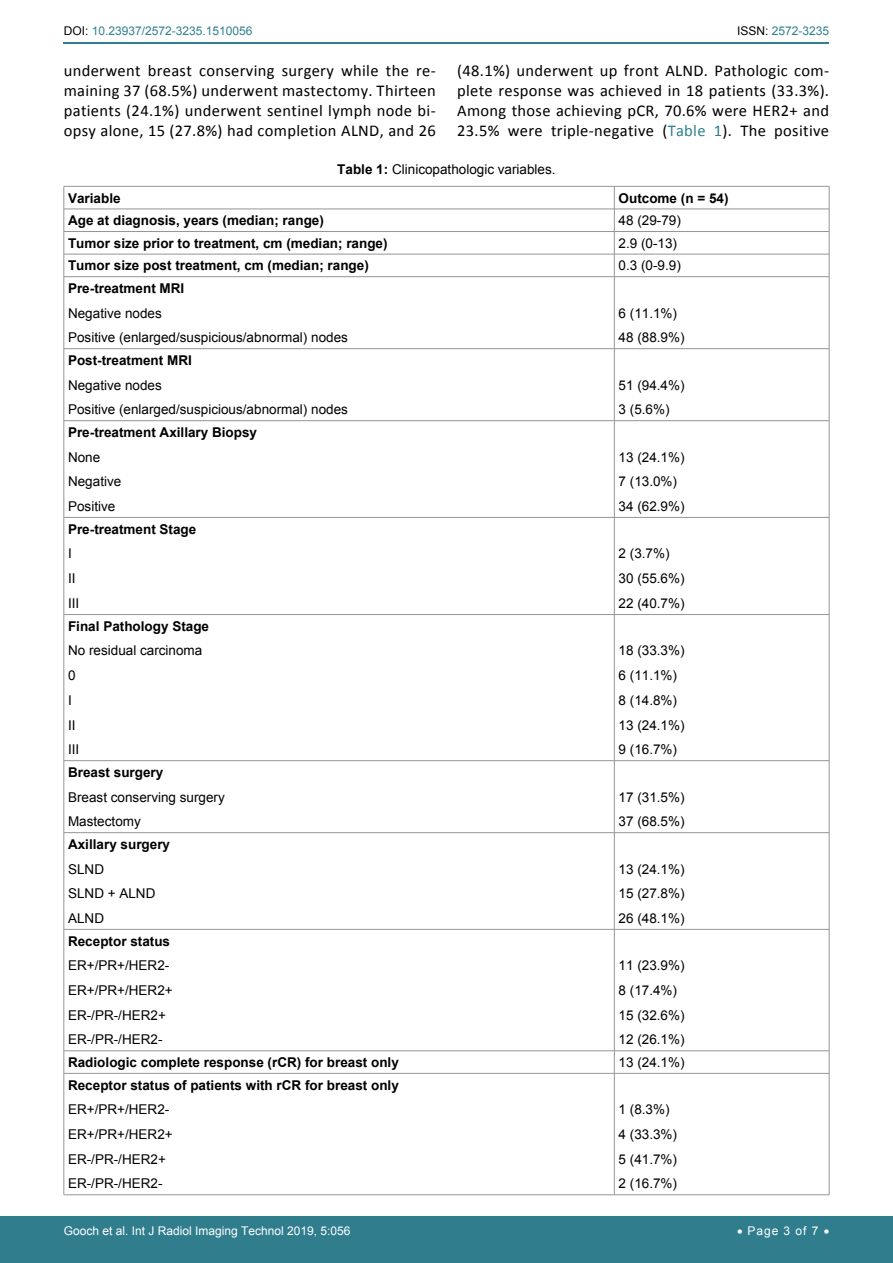
<style>
.page{position:relative;width:893px;height:1263px;background:#fff}
.page>*{position:absolute;margin:0;border:0;box-sizing:border-box;transform-origin:0 0}
.t1{font:16.5px/19.8px "Calibri";letter-spacing:.02em;color:#000;text-align:justify}
.t2{font:13.5px/24.8px "Arial";color:#000}
.t3{font:700 13.5px "Arial";color:#000}
.t4{font:12px "Arial";color:#fff}
.t5{font:12px "Arial";color:#30808d}
.s1{color:#000}
.s2{color:#30808d}
.s3{font-weight:700}
</style>
<div class="page">
<hr style="left:64px;top:43px;width:765px;height:1px;background:#30808d">
<div style="left:0;top:1217px;width:893px;height:46px;background:#307d8d"></div>
<hr style="left:64px;top:186px;width:550px;height:1px;background:#939598">
<hr style="left:614px;top:186px;width:215px;height:1px;background:#939598">
<hr style="left:64px;top:209px;width:550px;height:1px;background:#939598">
<hr style="left:614px;top:209px;width:215px;height:1px;background:#939598">
<hr style="left:64px;top:231px;width:550px;height:1px;background:#939598">
<hr style="left:614px;top:231px;width:215px;height:1px;background:#939598">
<hr style="left:64px;top:254px;width:550px;height:1px;background:#939598">
<svg style="left:64px;top:186px;width:1px;height:90px"></svg>
<hr style="left:614px;top:254px;width:215px;height:1px;background:#939598">
<svg style="left:614px;top:186px;width:1px;height:90px"></svg>
<svg style="left:829px;top:186px;width:1px;height:91px"></svg>
<hr style="left:64px;top:276px;width:550px;height:1px;background:#939598">
<hr style="left:64px;top:277px;width:1px;height:72px;background:#939598">
<hr style="left:614px;top:276px;width:215px;height:1px;background:#939598">
<hr style="left:614px;top:277px;width:1px;height:72px;background:#939598">
<hr style="left:829px;top:277px;width:1px;height:72px;background:#939598">
<hr style="left:64px;top:348px;width:550px;height:1px;background:#939598">
<hr style="left:64px;top:349px;width:1px;height:72px;background:#939598">
<hr style="left:614px;top:348px;width:215px;height:1px;background:#939598">
<hr style="left:614px;top:349px;width:1px;height:72px;background:#939598">
<hr style="left:829px;top:349px;width:1px;height:72px;background:#939598">
<hr style="left:64px;top:420px;width:550px;height:1px;background:#939598">
<hr style="left:64px;top:421px;width:1px;height:96px;background:#939598">
<hr style="left:614px;top:420px;width:215px;height:1px;background:#939598">
<hr style="left:614px;top:421px;width:1px;height:96px;background:#939598">
<hr style="left:829px;top:421px;width:1px;height:96px;background:#939598">
<hr style="left:64px;top:517px;width:550px;height:1px;background:#939598">
<hr style="left:64px;top:517px;width:1px;height:97px;background:#939598">
<hr style="left:614px;top:517px;width:215px;height:1px;background:#939598">
<hr style="left:614px;top:517px;width:1px;height:97px;background:#939598">
<hr style="left:829px;top:517px;width:1px;height:97px;background:#939598">
<hr style="left:64px;top:614px;width:550px;height:1px;background:#939598">
<hr style="left:64px;top:615px;width:1px;height:146px;background:#939598">
<hr style="left:614px;top:614px;width:215px;height:1px;background:#939598">
<hr style="left:614px;top:615px;width:1px;height:146px;background:#939598">
<hr style="left:829px;top:615px;width:1px;height:146px;background:#939598">
<hr style="left:64px;top:760px;width:550px;height:1px;background:#939598">
<hr style="left:64px;top:761px;width:1px;height:72px;background:#939598">
<hr style="left:614px;top:760px;width:215px;height:1px;background:#939598">
<hr style="left:614px;top:761px;width:1px;height:72px;background:#939598">
<hr style="left:829px;top:761px;width:1px;height:72px;background:#939598">
<hr style="left:64px;top:832px;width:550px;height:1px;background:#939598">
<hr style="left:64px;top:833px;width:1px;height:96px;background:#939598">
<hr style="left:614px;top:832px;width:215px;height:1px;background:#939598">
<hr style="left:614px;top:833px;width:1px;height:96px;background:#939598">
<hr style="left:829px;top:833px;width:1px;height:96px;background:#939598">
<hr style="left:64px;top:929px;width:550px;height:1px;background:#939598">
<hr style="left:64px;top:929px;width:1px;height:122px;background:#939598">
<hr style="left:614px;top:929px;width:215px;height:1px;background:#939598">
<hr style="left:614px;top:929px;width:1px;height:122px;background:#939598">
<hr style="left:829px;top:929px;width:1px;height:122px;background:#939598">
<hr style="left:64px;top:1050px;width:550px;height:1px;background:#939598">
<svg style="left:64px;top:1051px;width:1px;height:22px"></svg>
<hr style="left:614px;top:1050px;width:215px;height:1px;background:#939598">
<svg style="left:614px;top:1051px;width:1px;height:22px"></svg>
<svg style="left:829px;top:1051px;width:1px;height:22px"></svg>
<hr style="left:64px;top:1073px;width:550px;height:1px;background:#939598">
<hr style="left:64px;top:1073px;width:1px;height:122px;background:#939598">
<hr style="left:614px;top:1073px;width:215px;height:1px;background:#939598">
<hr style="left:614px;top:1073px;width:1px;height:122px;background:#939598">
<hr style="left:829px;top:1073px;width:1px;height:122px;background:#939598">
<hr style="left:64px;top:1194px;width:550px;height:1px;background:#939598">
<hr style="left:614px;top:1194px;width:215px;height:1px;background:#939598">
<p class="t5" style="left:64px;top:23px;width:190px"><span class="s1">DOI:</span> 10.23937/2572-3235.1510056</p>
<p class="t5" style="left:737px;top:23px;width:94px"><span class="s1">ISSN:</span> 2572-3235</p>
<p class="t1" style="left:457px;top:61px;width:374px">(48.1%) underwent up front ALND. Pathologic com&shy;plete response was achieved in 18 patients (33.3%).<br>Among those achieving pCR, 70.6% were HER2+ and 23.5% were triple-negative (<span class="s2">Table 1</span>). The positive</p>
<p class="t1" style="left:64px;top:61px;width:374px">underwent breast conserving surgery while the re&shy;maining 37 (68.5%) underwent mastectomy. Thirteen patients (24.1%) underwent sentinel lymph node bi&shy;opsy alone, 15 (27.8%) had completion ALND, and 26</p>
<p class="t2" style="left:337px;top:157px;width:220px"><span class="s3">Table 1:</span> Clinicopathologic variables.</p>
<p class="t3" style="left:68px;top:189px;width:54px">Variable</p>
<p class="t3" style="left:619px;top:189px;width:111px">Outcome (n = 54)</p>
<p class="t3" style="left:68px;top:211px;width:257px">Age at diagnosis, years (median; range)</p>
<p class="t2" style="left:619px;top:208px;width:64px">48 (29-79)</p>
<p class="t3" style="left:68px;top:234px;width:321px">Tumor size prior to treatment, cm (median; range)</p>
<p class="t2" style="left:619px;top:231px;width:60px">2.9 (0-13)</p>
<p class="t3" style="left:68px;top:257px;width:302px">Tumor size post treatment, cm (median; range)</p>
<p class="t2" style="left:619px;top:253px;width:64px">0.3 (0-9.9)</p>
<p class="t3" style="left:68px;top:279px;width:118px">Pre-treatment MRI</p>
<p class="t2" style="left:68px;top:301px;width:281px">Negative nodes<br>Positive (enlarged/suspicious/abnormal) nodes</p>
<p class="t2" style="left:619px;top:301px;width:68px">6 (11.1%)<br>48 (88.9%)</p>
<p class="t3" style="left:68px;top:351px;width:125px">Post-treatment MRI</p>
<p class="t2" style="left:68px;top:373px;width:281px">Negative nodes<br>Positive (enlarged/suspicious/abnormal) nodes</p>
<p class="t2" style="left:619px;top:373px;width:68px">51 (94.4%)<br>3 (5.6%)</p>
<p class="t3" style="left:68px;top:423px;width:191px">Pre-treatment Axillary Biopsy</p>
<p class="t2" style="left:68px;top:445px;width:55px">None<br>Negative<br>Positive</p>
<p class="t2" style="left:619px;top:445px;width:68px">13 (24.1%)<br>7 (13.0%)<br>34 (62.9%)</p>
<p class="t3" style="left:68px;top:520px;width:130px">Pre-treatment Stage</p>
<p class="t2" style="left:68px;top:541px;width:13px">I<br>II<br>III</p>
<p class="t2" style="left:619px;top:541px;width:68px">2 (3.7%)<br>30 (55.6%)<br>22 (40.7%)</p>
<p class="t3" style="left:68px;top:617px;width:143px">Final Pathology Stage</p>
<p class="t2" style="left:68px;top:638px;width:136px">No residual carcinoma<br>0<br>I<br>II<br>III</p>
<p class="t2" style="left:619px;top:638px;width:68px">18 (33.3%)<br>6 (11.1%)<br>8 (14.8%)<br>13 (24.1%)<br>9 (16.7%)</p>
<p class="t3" style="left:68px;top:763px;width:97px">Breast surgery</p>
<p class="t2" style="left:68px;top:785px;width:158px">Breast conserving surgery<br>Mastectomy</p>
<p class="t2" style="left:619px;top:785px;width:68px">17 (31.5%)<br>37 (68.5%)</p>
<p class="t3" style="left:68px;top:835px;width:104px">Axillary surgery</p>
<p class="t2" style="left:68px;top:857px;width:89px">SLND<br>SLND + ALND<br>ALND</p>
<p class="t2" style="left:619px;top:857px;width:68px;text-align:justify">13 (24.1%)<br>15 (27.8%)<br>26 (48.1%)</p>
<p class="t3" style="left:68px;top:932px;width:104px">Receptor status</p>
<p class="t2" style="left:68px;top:953px;width:106px">ER+/PR+/HER2-<br>ER+/PR+/HER2+<br>ER-/PR-/HER2+<br>ER-/PR-/HER2-</p>
<p class="t2" style="left:619px;top:953px;width:68px">11 (23.9%)<br>8 (17.4%)<br>15 (32.6%)<br>12 (26.1%)</p>
<p class="t3" style="left:68px;top:1053px;width:332px">Radiologic complete response (rCR) for breast only</p>
<p class="t2" style="left:619px;top:1050px;width:68px">13 (24.1%)</p>
<p class="t3" style="left:68px;top:1076px;width:332px">Receptor status of patients with rCR for breast only</p>
<p class="t2" style="left:68px;top:1097px;width:106px">ER+/PR+/HER2-<br>ER+/PR+/HER2+<br>ER-/PR-/HER2+<br>ER-/PR-/HER2-</p>
<p class="t2" style="left:619px;top:1097px;width:60px">1 (8.3%)<br>4 (33.3%)<br>5 (41.7%)<br>2 (16.7%)</p>
<p class="t4" style="left:64px;top:1223px;width:288px">Gooch et al. Int J Radiol Imaging Technol 2019, 5:056</p>
<p class="t4" style="left:737px;top:1223px;width:94px">• Page 3 of 7 •</p>
</div>
